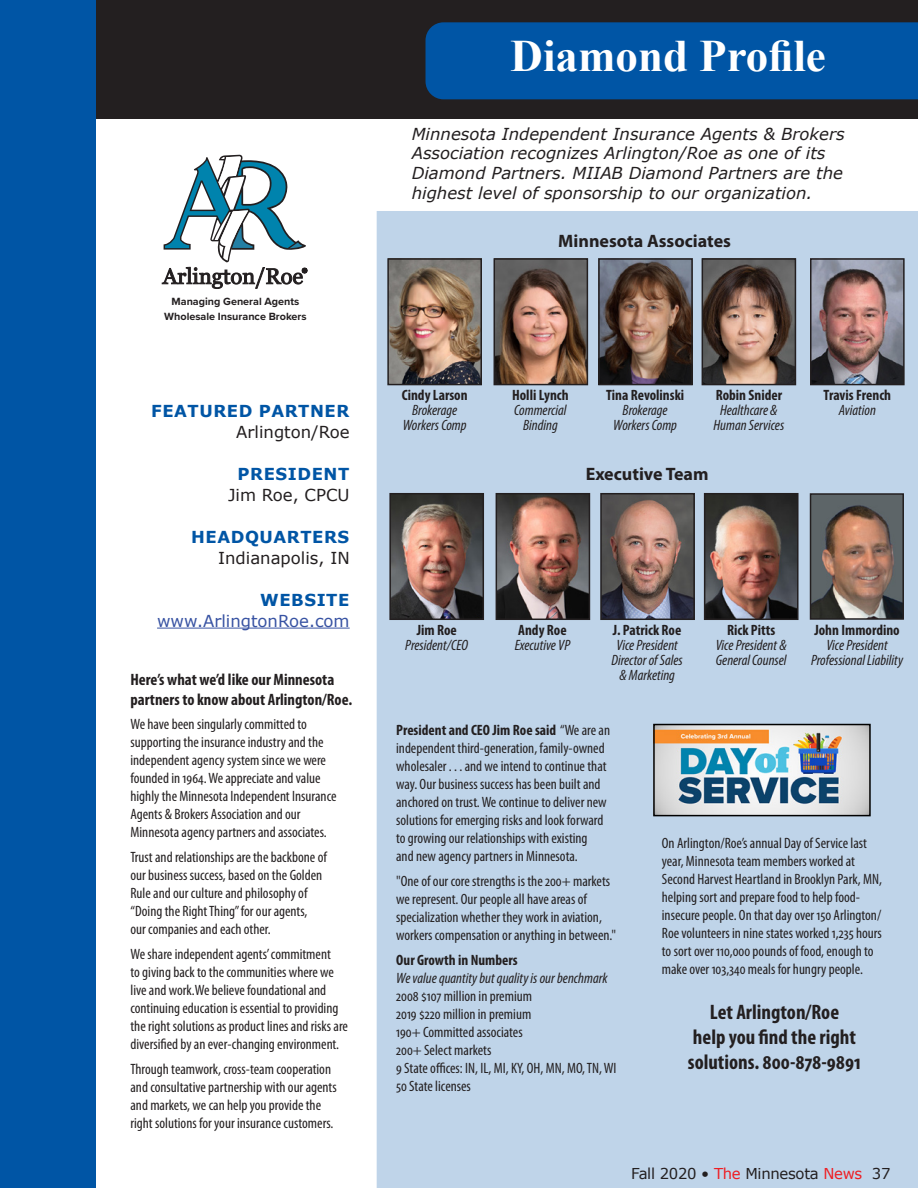
<style>
.page{position:relative;width:918px;height:1188px;background:#fff}
.page>*{position:absolute;margin:0;border:0;box-sizing:border-box;transform-origin:0 0}
.Headline{font:700 45px "Times New Roman";color:#fff}
.Body_Text{font:700 condensed 21px/25.2px "Myriad Pro";color:#231f20;text-align:center}
.Contributor{font:700 18px "Myriad Pro";color:#231f20}
.Body_Text-2{font:italic 16.5px/19.8px "Verdana";color:#231f20}
.Body_Text-3{font:700 condensed 16.5px/19.8px "Myriad Pro";color:#231f20}
.Body_Text-4{font:700 16.5px "Verdana";letter-spacing:.035em;color:#0055a5}
.Body_Text-5{font:16.5px "Verdana";color:#231f20}
.Body_Text-6{font:16.5px "Verdana";color:#3853a3}
.Body_Text-7{font:condensed 15px/18px "Myriad Pro";color:#231f20}
.Body_Text-8{font:italic condensed 15px/15px "Myriad Pro";color:#231f20;text-align:center}
.Body_Text-9{font:700 condensed 15px/15px "Myriad Pro";color:#231f20}
.t1{font:15px "Verdana";letter-spacing:-.02em;color:#231f20}
.t2{font:700 10.8px/14.9px "Proxima Nova";color:#231f20;text-align:center}
.s1{font-weight:700;font-style:normal}
.s2{font-weight:400;font-style:italic}
.s3{font-weight:700}
.s4{color:#ee1d23}
</style>
<div class="page">
<div style="left:89px;top:0;width:829px;height:119px;background:#231f20"></div>
<div style="left:426px;top:22px;width:492px;height:77px;background:#0055a5"></div>
<div style="left:0;top:0;width:95px;height:1188px;background:#0055a5"></div>
<div style="left:376px;top:211px;width:542px;height:977px;background:#bfd4e9"></div>
<hr style="left:157px;top:628px;width:193px;height:1px;background:#3853a3">
<img style="left:392px;top:496px;width:89px;height:121px">
<div style="left:389px;top:493px;width:95px;height:127px;border:2px solid #231f20"></div>
<img style="left:499px;top:496px;width:88px;height:121px">
<div style="left:496px;top:493px;width:94px;height:127px;border:2px solid #231f20"></div>
<img style="left:603px;top:496px;width:89px;height:121px">
<div style="left:600px;top:493px;width:95px;height:127px;border:2px solid #231f20"></div>
<img style="left:707px;top:496px;width:89px;height:121px">
<div style="left:704px;top:493px;width:95px;height:127px;border:2px solid #231f20"></div>
<img style="left:390px;top:261px;width:89px;height:121px">
<div style="left:387px;top:258px;width:95px;height:127px;border:2px solid #231f20"></div>
<img style="left:497px;top:261px;width:88px;height:121px">
<div style="left:494px;top:258px;width:94px;height:127px;border:2px solid #231f20"></div>
<img style="left:601px;top:261px;width:89px;height:121px">
<div style="left:598px;top:258px;width:95px;height:127px;border:2px solid #231f20"></div>
<img style="left:705px;top:261px;width:88px;height:121px">
<div style="left:702px;top:258px;width:94px;height:127px;border:2px solid #231f20"></div>
<img style="left:812px;top:495px;width:90px;height:123px">
<div style="left:810px;top:493px;width:94px;height:127px;border:1px solid #231f20"></div>
<img style="left:656px;top:727px;width:212px;height:86px">
<div style="left:653px;top:724px;width:218px;height:92px;border:2px solid #000"></div>
<img style="left:813px;top:261px;width:89px;height:121px">
<div style="left:810px;top:258px;width:95px;height:127px;border:2px solid #231f20"></div>
<svg style="left:162px;top:155px;width:145px;height:134px"></svg>
<p class="t2" style="left:164px;top:294px;width:144px">Managing General Agents<br>Wholesale Insurance Brokers</p>
<p class="Body_Text-4" style="left:151px;top:399px;width:200px">FEATURED PARTNER</p>
<p class="Body_Text-5" style="left:236px;top:420px;width:115px">Arlington/Roe</p>
<p class="Body_Text-4" style="left:238px;top:462px;width:113px">PRESIDENT</p>
<p class="Body_Text-5" style="left:228px;top:483px;width:123px">Jim Roe, CPCU</p>
<p class="Body_Text-4" style="left:191px;top:525px;width:160px">HEADQUARTERS</p>
<p class="Body_Text-5" style="left:218px;top:546px;width:133px">Indianapolis, IN</p>
<p class="Body_Text-4" style="left:260px;top:588px;width:91px">WEBSITE</p>
<p class="Body_Text-6" style="left:157px;top:609px;width:194px">www.ArlingtonRoe.com</p>
<p class="Body_Text-3" style="left:130px;top:669px;width:223px">Here’s what we’d like our Minnesota partners to know about Arlington/Roe.</p>
<p class="Body_Text-7" style="left:130px;top:715px;width:208px">We have been singularly committed to supporting the insurance industry and the independent agency system since we were founded in 1964. We appreciate and value highly the Minnesota Independent Insurance Agents &amp; Brokers Association and our Minnesota agency partners and associates.</p>
<p class="Body_Text-7" style="left:130px;top:848px;width:198px">Trust and relationships are the backbone of our business success, based on the Golden Rule and our culture and philosophy of “Doing the Right Thing” for our agents,<br>our companies and each other.</p>
<p class="Body_Text-7" style="left:130px;top:945px;width:219px">We share independent agents’ commitment<br>to giving back to the communities where we live and work.We believe foundational and continuing education is essential to providing the right solutions as product lines and risks are diversified by an ever-changing environment.</p>
<p class="Body_Text-7" style="left:130px;top:1059px;width:208px">Through teamwork, cross-team cooperation and consultative partnership with our agents and markets, we can help you provide the right solutions for your insurance customers.</p>
<p class="Headline" style="left:511px;top:24px;width:317px">Diamond Profile</p>
<p class="Body_Text-2" style="left:412px;top:124px;width:435px">Minnesota Independent Insurance Agents &amp; Brokers Association recognizes Arlington/Roe as one of its Diamond Partners. MIIAB Diamond Partners are the highest level of sponsorship to our organization.</p>
<p class="Contributor" style="left:558px;top:229px;width:174px">Minnesota Associates</p>
<p class="Body_Text-9" style="left:402px;top:387px;width:67px">Cindy Larson</p>
<p class="Body_Text-8" style="left:412px;top:403px;width:46px">Brokerage</p>
<p class="Body_Text-8" style="left:403px;top:418px;width:65px">Workers Comp</p>
<p class="Body_Text-9" style="left:512px;top:387px;width:58px">Holli Lynch</p>
<p class="Body_Text-8" style="left:514px;top:403px;width:54px">Commercial<br>Binding</p>
<p class="Body_Text-8" style="left:606px;top:388px;width:80px"><span class="s1">Tina Revolinski<br></span>Brokerage<br>Workers Comp</p>
<p class="Body_Text-9" style="left:716px;top:387px;width:68px">Robin Snider<br><span class="s2">Healthcare &amp;</span></p>
<p class="Body_Text-8" style="left:713px;top:418px;width:72px">Human Services</p>
<p class="Contributor" style="left:586px;top:462px;width:124px">Executive Team</p>
<p class="Body_Text-9" style="left:824px;top:387px;width:69px;text-align:center">Travis French<br><span class="s2">Aviation</span></p>
<p class="Body_Text-9" style="left:417px;top:622px;width:42px">Jim Roe</p>
<p class="Body_Text-8" style="left:405px;top:637px;width:64px">President/CEO</p>
<p class="Body_Text-9" style="left:518px;top:622px;width:50px">Andy Roe</p>
<p class="Body_Text-8" style="left:515px;top:637px;width:57px">Executive VP</p>
<p class="Body_Text-9" style="left:613px;top:622px;width:70px">J. Patrick Roe</p>
<p class="Body_Text-8" style="left:616px;top:637px;width:63px">Vice President</p>
<p class="Body_Text-8" style="left:612px;top:652px;width:73px">Director of Sales &amp; Marketing</p>
<p class="Body_Text-9" style="left:727px;top:622px;width:50px">Rick Pitts</p>
<p class="Body_Text-8" style="left:716px;top:637px;width:73px">Vice President &amp;</p>
<p class="Body_Text-8" style="left:716px;top:652px;width:72px">General Counsel</p>
<p class="Body_Text-9" style="left:814px;top:622px;width:87px">John Immordino</p>
<p class="Body_Text-8" style="left:826px;top:637px;width:63px">Vice President</p>
<p class="Body_Text-8" style="left:811px;top:652px;width:94px">Professional Liability</p>
<p class="Body_Text-7" style="left:396px;top:721px;width:215px"><span class="s3">President and CEO Jim Roe said</span> “We are an independent third-generation, family-owned wholesaler . . . and we intend to continue that way. Our business success has been built and anchored on trust. We continue to deliver new solutions for emerging risks and look forward to growing our relationships with existing<br>and new agency partners in Minnesota.</p>
<p class="Body_Text-7" style="left:396px;top:872px;width:221px">"One of our core strengths is the 200+ markets we represent. Our people all have areas of specialization whether they work in aviation, workers compensation or anything in between."</p>
<p class="Body_Text-9" style="left:396px;top:952px;width:123px">Our Growth in Numbers</p>
<p class="Body_Text-8" style="left:396px;top:970px;width:213px">We value quantity but quality is our benchmark</p>
<p class="Body_Text-7" style="left:396px;top:987px;width:137px">2008 $107 million in premium</p>
<p class="Body_Text-7" style="left:396px;top:1005px;width:137px">2019 $220 million in premium</p>
<p class="Body_Text-7" style="left:396px;top:1023px;width:128px">190+ Committed associates</p>
<p class="Body_Text-7" style="left:396px;top:1041px;width:97px">200+ Select markets</p>
<p class="Body_Text-7" style="left:396px;top:1059px;width:222px">9 State offices: IN, IL, MI, KY, OH, MN, MO, TN, WI</p>
<p class="Body_Text-7" style="left:396px;top:1077px;width:76px">50 State licenses</p>
<p class="Body_Text-7" style="left:662px;top:833px;width:222px">On Arlington/Roe’s annual Day of Service last year, Minnesota team members worked at Second Harvest Heartland in Brooklyn Park, MN, helping sort and prepare food to help food&shy;insecure people. On that day over 150 Arlington/ Roe volunteers in nine states worked 1,235 hours to sort over 110,000 pounds of food, enough to make over 103,340 meals for hungry people.</p>
<p class="Body_Text" style="left:688px;top:999px;width:175px">Let Arlington/Roe<br>help you find the right solutions. 800-878-9891</p>
<p class="t1" style="left:631px;top:1163px;width:261px">Fall 2020 • <span class="s4">The</span> Minnesota <span class="s4">News</span> 37</p>
</div>
